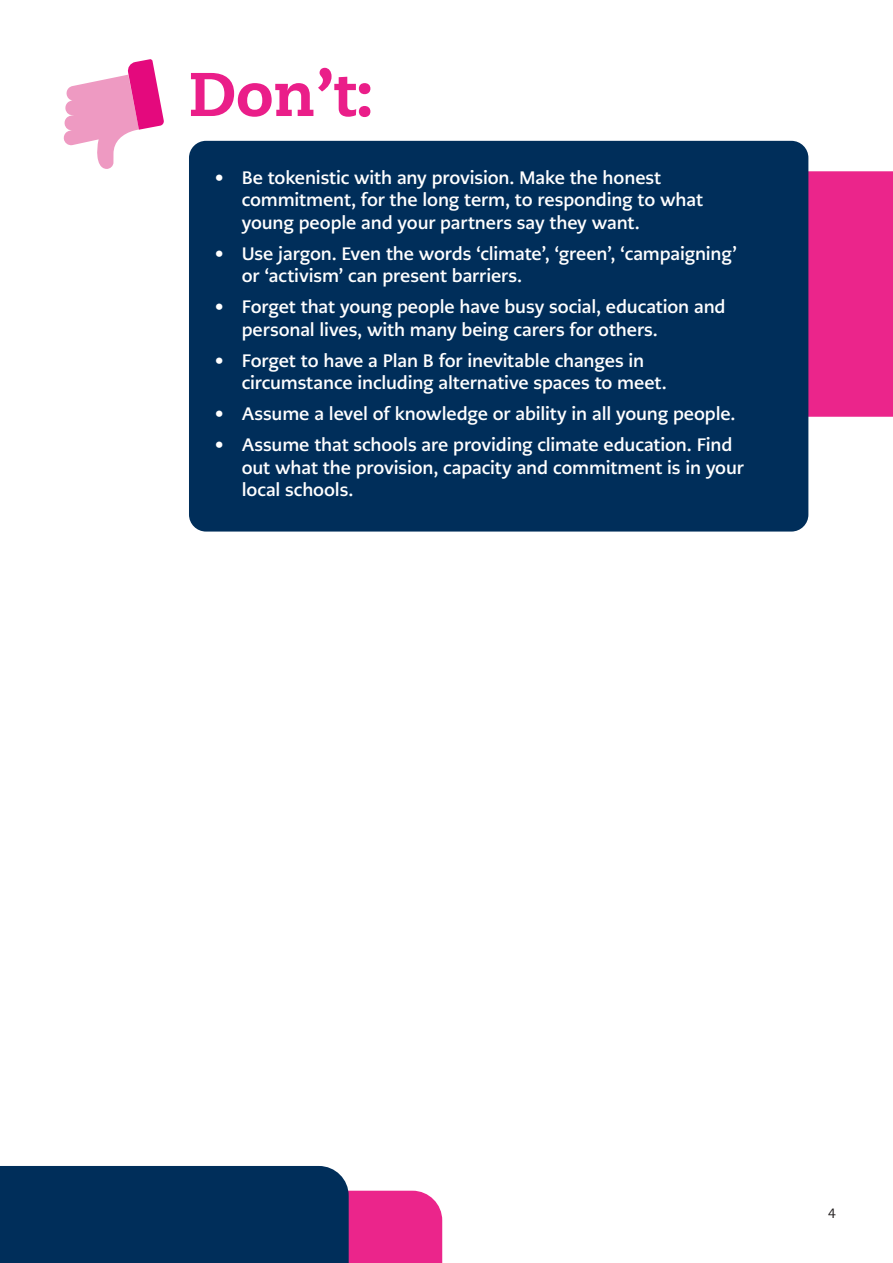
<style>
.page{position:relative;width:893px;height:1263px;background:#fff}
.page>*{position:absolute;margin:0;border:0;box-sizing:border-box;transform-origin:0 0}
.t1{font:800 61.5px "Caecilia LT Pro 85";color:#ea1e89}
.t2{font:700 18px/22.5px "PMN Caecilia Sans Text";letter-spacing:-.01em;color:#fff}
.t3{font:13.5px "PMN Caecilia Sans Text";color:#231f20}
</style>
<div class="page">
<svg style="left:0;top:1166px;width:442px;height:97px;background:#33396b"></svg>
<div style="left:808px;top:171px;width:85px;height:246px;background:#eb258b"></div>
<div style="left:189px;top:141px;width:619px;height:390px;background:#002e5a;border-radius:17px"></div>
<svg style="left:63px;top:59px;width:101px;height:110px"></svg>
<h1 class="t1" style="left:189px;top:52px;width:186px">Don’t:</h1>
<p class="t2" style="left:242px;top:166px;width:463px;text-indent:-27px">• Be tokenistic with any provision. Make the honest commitment, for the long term, to responding to what young people and your partners say they want.</p>
<p class="t2" style="left:242px;top:242px;width:497px;text-indent:-27px">• Use jargon. Even the words ‘climate’, ‘green’, ‘campaigning’ or ‘activism’ can present barriers.</p>
<p class="t2" style="left:242px;top:295px;width:485px;text-indent:-27px">• Forget that young people have busy social, education and personal lives, with many being carers for others.</p>
<p class="t2" style="left:242px;top:349px;width:427px;text-indent:-27px">• Forget to have a Plan B for inevitable changes in circumstance including alternative spaces to meet.</p>
<p class="t2" style="left:215px;top:402px;width:522px">• Assume a level of knowledge or ability in all young people.</p>
<p class="t2" style="left:242px;top:433px;width:504px;text-indent:-27px">• Assume that schools are providing climate education. Find out what the provision, capacity and commitment is in your local schools.</p>
<p class="t3" style="left:828px;top:1205px;width:9px">4</p>
</div>
